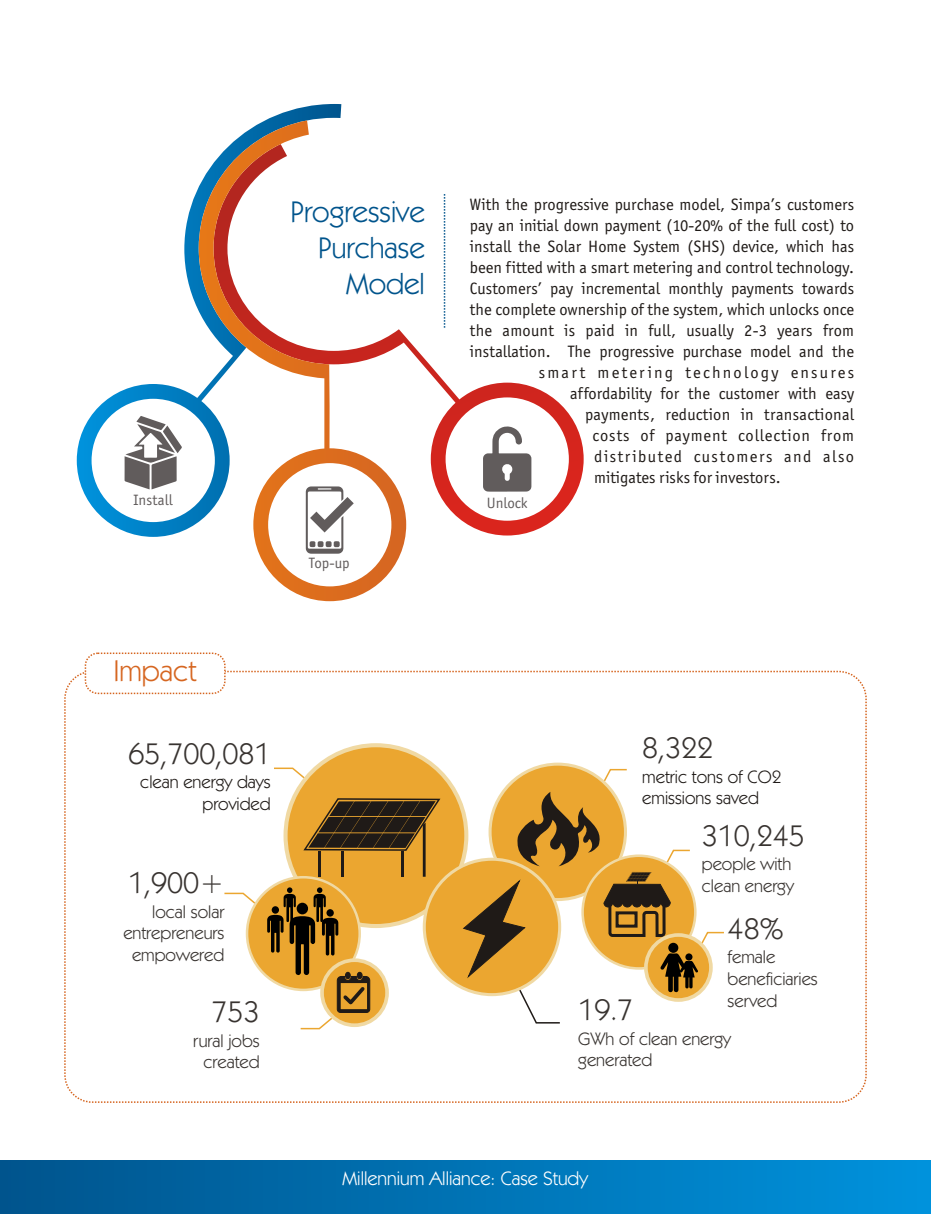
<style>
.page{position:relative;width:931px;height:1214px;background:#fff}
.page>*{position:absolute;margin:0;border:0;box-sizing:border-box;transform-origin:0 0}
.t1{font:30px "Kabel IT Cby BT";color:#383330}
.t2{font:30px/36px "Kabel IT Cby BT";color:#00548c;text-align:right}
.t3{font:30px "Kabel IT Cby BT";color:#d66621}
.t4{font:19.5px "Kabel IT Cby BT";color:#fff}
.t5{font:18px/21.6px "Kabel IT Cby BT";color:#383330}
.t6{font:18px/21.6px "Kabel IT Cby BT";color:#1f1a17;text-align:right}
.t7{font:16.5px "Officina San ITC";color:#1f1a17}
.t8{font:16.5px "Officina San ITC";letter-spacing:.13em;color:#1f1a17}
.t9{font:16.5px "Officina San ITC";letter-spacing:.05em;color:#1f1a17}
.t10{font:16.5px "Officina San ITC";letter-spacing:.09em;color:#1f1a17}
.t11{font:15px "Officina San ITC";color:#615c5c}
</style>
<div class="page">
<svg style="left:274px;top:767px;width:30px;height:11px"></svg>
<svg style="left:701px;top:931px;width:23px;height:12px"></svg>
<svg style="left:667px;top:849px;width:23px;height:15px"></svg>
<svg style="left:604px;top:774px;width:3px;height:7px"></svg>
<svg style="left:488px;top:762px;width:139px;height:139px"></svg>
<svg style="left:77px;top:104px;width:264px;height:433px"></svg>
<svg style="left:406px;top:194px;width:178px;height:341px"></svg>
<div style="left:445px;top:397px;width:124px;height:124px;background:#fff;border-radius:50%"></div>
<svg style="left:199px;top:120px;width:207px;height:481px"></svg>
<div style="left:268px;top:463px;width:123px;height:123px;background:#fff;border-radius:50%"></div>
<div style="left:92px;top:399px;width:123px;height:123px;background:#fff;border-radius:50%"></div>
<svg style="left:444px;top:194px;width:1px;height:134px"></svg>
<svg style="left:306px;top:486px;width:48px;height:67px"></svg>
<svg style="left:483px;top:426px;width:48px;height:65px"></svg>
<svg style="left:125px;top:416px;width:57px;height:73px"></svg>
<div style="left:85px;top:652px;width:141px;height:42px;background:#fff;border:2px dashed #d66621;border-radius:12px"></div>
<svg style="left:283px;top:743px;width:185px;height:185px;background:#f0d8a3"></svg>
<div style="left:491px;top:765px;width:133px;height:133px;background:#eba630;border-radius:50%"></div>
<div style="left:288px;top:747px;width:176px;height:177px;background:#eba630;border-radius:50%"></div>
<svg style="left:581px;top:854px;width:115px;height:115px"></svg>
<svg style="left:303px;top:798px;width:138px;height:78px"></svg>
<svg style="left:224px;top:892px;width:34px;height:13px"></svg>
<svg style="left:517px;top:987px;width:43px;height:37px"></svg>
<svg style="left:246px;top:876px;width:115px;height:115px"></svg>
<div style="left:248px;top:878px;width:110px;height:110px;background:#eba630;border-radius:50%"></div>
<svg style="left:320px;top:958px;width:69px;height:69px"></svg>
<div style="left:324px;top:962px;width:61px;height:61px;background:#eba630;border-radius:50%"></div>
<svg style="left:267px;top:887px;width:103px;height:143px"></svg>
<svg style="left:423px;top:857px;width:138px;height:139px"></svg>
<div style="left:426px;top:860px;width:132px;height:133px;background:#eba630;border-radius:50%"></div>
<svg style="left:463px;top:880px;width:62px;height:97px"></svg>
<svg style="left:516px;top:792px;width:84px;height:74px"></svg>
<div style="left:584px;top:857px;width:110px;height:110px;background:#eba630;border-radius:50%"></div>
<svg style="left:607px;top:670px;width:60px;height:433px"></svg>
<div style="left:615px;top:911px;width:22px;height:16px;border:3px solid #1f1a17"></div>
<svg style="left:603px;top:872px;width:67px;height:35px"></svg>
<svg style="left:644px;top:933px;width:69px;height:68px"></svg>
<div style="left:648px;top:936px;width:61px;height:62px;background:#eba630;border-radius:50%"></div>
<div style="left:668px;top:942px;width:10px;height:10px;background:#000;border-radius:50%"></div>
<svg style="left:660px;top:953px;width:38px;height:39px"></svg>
<div style="left:685px;top:953px;width:7px;height:7px;background:#000;border-radius:50%"></div>
<div style="left:0;top:1160px;width:931px;height:53px;background:linear-gradient(to right,#00548d,#0092dd)"></div>
<p class="t11" style="left:134px;top:494px;width:41px">Install</p>
<h1 class="t2" style="left:291px;top:196px;width:135px">Progressive<br>Purchase<br>Model</h1>
<p class="t7" style="left:470px;top:198px;width:386px">With the progressive purchase model, Simpa’s customers</p>
<p class="t7" style="left:470px;top:219px;width:386px">pay an initial down payment (10-20% of the full cost) to</p>
<p class="t7" style="left:470px;top:240px;width:386px">install the Solar Home System (SHS) device, which has</p>
<p class="t7" style="left:470px;top:261px;width:386px">been fitted with a smart metering and control technology.</p>
<p class="t7" style="left:470px;top:282px;width:386px">Customers’ pay incremental monthly payments towards</p>
<p class="t7" style="left:470px;top:303px;width:386px">the complete ownership of the system, which unlocks once</p>
<p class="t7" style="left:470px;top:324px;width:386px">the amount is paid in full, usually 2-3 years from</p>
<p class="t7" style="left:470px;top:345px;width:386px">installation. The progressive purchase model and the</p>
<p class="t8" style="left:539px;top:366px;width:317px">smart metering technology ensures</p>
<p class="t7" style="left:570px;top:387px;width:285px">affordability for the customer with easy</p>
<p class="t7" style="left:585px;top:408px;width:271px">payments, reduction in transactional</p>
<p class="t9" style="left:592px;top:429px;width:263px">costs of payment collection from</p>
<p class="t10" style="left:594px;top:450px;width:261px">distributed customers and also</p>
<p class="t7" style="left:594px;top:471px;width:188px">mitigates risks for investors.</p>
<p class="t11" style="left:309px;top:557px;width:42px">Top-up</p>
<p class="t11" style="left:487px;top:497px;width:42px">Unlock</p>
<h1 class="t3" style="left:114px;top:658px;width:84px">Impact</h1>
<h1 class="t1" style="left:129px;top:740px;width:144px">65,700,081</h1>
<p class="t6" style="left:140px;top:772px;width:132px">clean energy days provided</p>
<h1 class="t1" style="left:128px;top:870px;width:97px">1,900+</h1>
<p class="t5" style="left:123px;top:902px;width:102px;text-align:right">local solar entrepreneurs empowered</p>
<h1 class="t1" style="left:211px;top:999px;width:50px">753</h1>
<p class="t5" style="left:193px;top:1031px;width:68px;text-align:center">rural jobs created</p>
<h1 class="t1" style="left:642px;top:735px;width:73px">8,322</h1>
<p class="t6" style="left:642px;top:767px;width:140px;text-align:left">metric tons of CO2 emissions saved</p>
<h1 class="t1" style="left:702px;top:823px;width:105px">310,245</h1>
<p class="t5" style="left:702px;top:854px;width:94px">people with clean energy</p>
<h1 class="t1" style="left:727px;top:916px;width:57px">48%</h1>
<p class="t5" style="left:727px;top:948px;width:92px">female beneficiaries served</p>
<h1 class="t1" style="left:578px;top:997px;width:56px">19.7</h1>
<p class="t5" style="left:578px;top:1029px;width:154px">GWh of clean energy generated</p>
<p class="t4" style="left:343px;top:1170px;width:247px">Millennium Alliance: Case Study</p>
</div>
